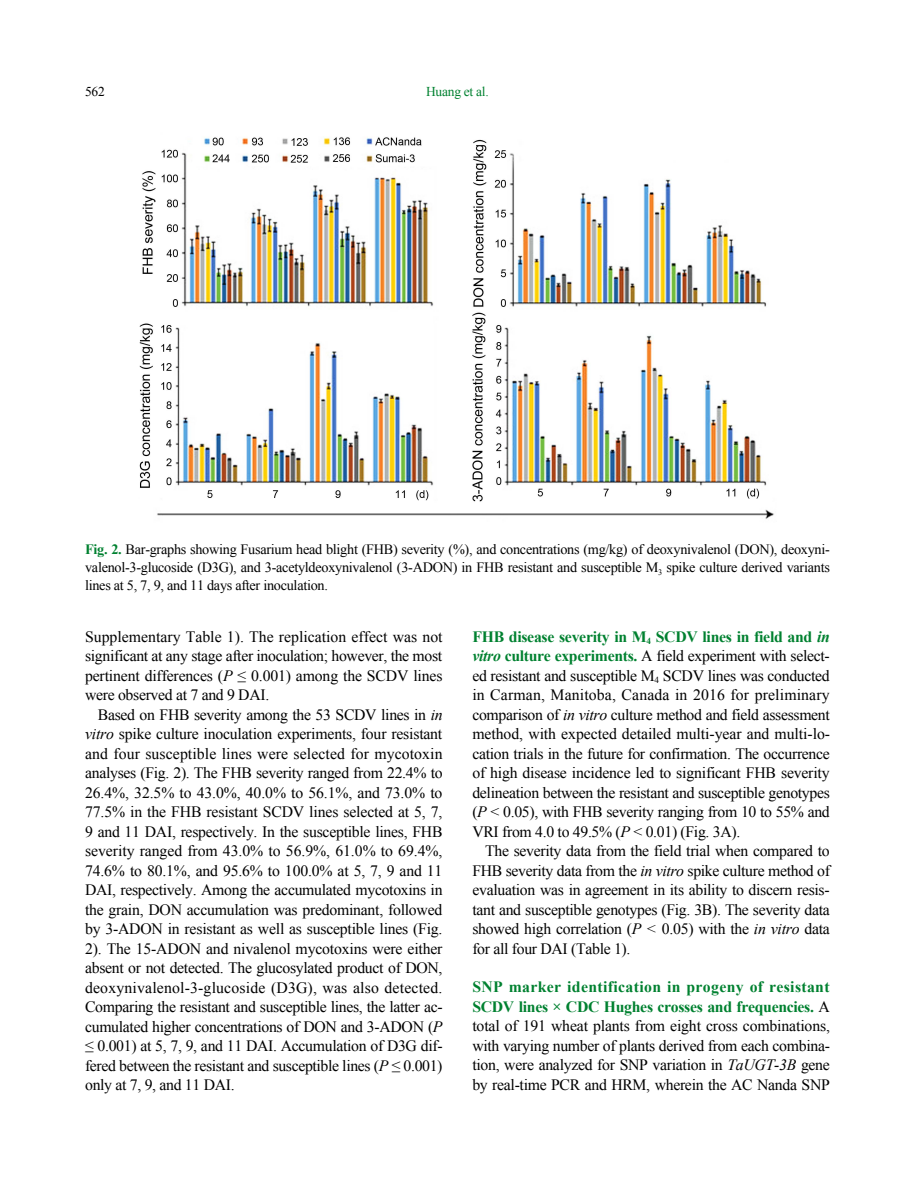
<style>
.page{position:relative;width:915px;height:1191px;background:#fff}
.page>*{position:absolute;margin:0;border:0;box-sizing:border-box;transform-origin:0 0}
.t1{font:15.75px/19.5px "Times New Roman";letter-spacing:-.02em;color:#000;text-align:justify}
.t2{font:14.25px/18px "Times New Roman";letter-spacing:-.02em;color:#000;text-align:justify}
.t3{font:13.5px "Times New Roman";letter-spacing:-.02em;color:#008130}
.t4{font:13.5px "Times New Roman";color:#000}
.s1{font-weight:700;color:#008130}
.s2{font-style:italic}
.s3{font-weight:700;font-style:italic;color:#008130}
</style>
<div class="page">
<img style="left:139px;top:137px;width:635px;height:382px">
<p class="t4" style="left:85px;top:83px;width:21px">562</p>
<p class="t3" style="left:426px;top:83px;width:64px">Huang et al.</p>
<p class="t2" style="left:85px;top:540px;width:746px"><span class="s1">Fig. 2.</span> Bar-graphs showing Fusarium head blight (FHB) severity (%), and concentrations (mg/kg) of deoxynivalenol (DON), deoxyni&shy;valenol-3-glucoside (D3G), and 3-acetyldeoxynivalenol (3-ADON) in FHB resistant and susceptible M<sub>3</sub> spike culture derived variants lines at 5, 7, 9, and 11 days after inoculation.</p>
<p class="t1" style="left:85px;top:626px;width:359px">Supplementary Table 1). The replication effect was not significant at any stage after inoculation; however, the most pertinent differences (<span class="s2">P</span> ≤ 0.001) among the SCDV lines were observed at 7 and 9 DAI.</p>
<p class="t1" style="left:85px;top:704px;width:359px;text-indent:13px">Based on FHB severity among the 53 SCDV lines in <span class="s2">in vitro</span> spike culture inoculation experiments, four resistant and four susceptible lines were selected for mycotoxin analyses (Fig. 2). The FHB severity ranged from 22.4% to 26.4%, 32.5% to 43.0%, 40.0% to 56.1%, and 73.0% to 77.5% in the FHB resistant SCDV lines selected at 5, 7, 9 and 11 DAI, respectively. In the susceptible lines, FHB severity ranged from 43.0% to 56.9%, 61.0% to 69.4%, 74.6% to 80.1%, and 95.6% to 100.0% at 5, 7, 9 and 11<br>DAI, respectively. Among the accumulated mycotoxins in the grain, DON accumulation was predominant, followed by 3-ADON in resistant as well as susceptible lines (Fig.<br>2). The 15-ADON and nivalenol mycotoxins were either absent or not detected. The glucosylated product of DON, deoxynivalenol-3-glucoside (D3G), was also detected.<br>Comparing the resistant and susceptible lines, the latter ac&shy;cumulated higher concentrations of DON and 3-ADON (<span class="s2">P </span>≤ 0.001) at 5, 7, 9, and 11 DAI. Accumulation of D3G dif&shy;fered between the resistant and susceptible lines (<span class="s2">P</span> ≤ 0.001) only at 7, 9, and 11 DAI.</p>
<p class="t1" style="left:472px;top:626px;width:359px"><span class="s1">FHB disease severity in M</span><sub>4</sub> <span class="s1">SCDV lines in field and</span> <span class="s3">in vitro</span> <span class="s1">culture experiments.</span> A field experiment with select&shy;ed resistant and susceptible M<sub>4</sub> SCDV lines was conducted in Carman, Manitoba, Canada in 2016 for preliminary comparison of <span class="s2">in vitro</span> culture method and field assessment method, with expected detailed multi-year and multi-lo&shy;cation trials in the future for confirmation. The occurrence of high disease incidence led to significant FHB severity delineation between the resistant and susceptible genotypes (<span class="s2">P</span> &lt; 0.05), with FHB severity ranging from 10 to 55% and VRI from 4.0 to 49.5% (<span class="s2">P</span> &lt; 0.01) (Fig. 3A).</p>
<p class="t1" style="left:472px;top:841px;width:359px;text-indent:13px">The severity data from the field trial when compared to FHB severity data from the <span class="s2">in vitro</span> spike culture method of evaluation was in agreement in its ability to discern resis&shy;tant and susceptible genotypes (Fig. 3B). The severity data showed high correlation (<span class="s2">P &lt;</span> 0.05) with the <span class="s2">in vitro</span> data for all four DAI (Table 1).</p>
<p class="t1" style="left:472px;top:977px;width:359px"><span class="s1">SNP marker identification in progeny of resistant SCDV lines × CDC Hughes crosses and frequencies.</span> A total of 191 wheat plants from eight cross combinations, with varying number of plants derived from each combina&shy;tion, were analyzed for SNP variation in <span class="s2">TaUGT-3B</span> gene by real-time PCR and HRM, wherein the AC Nanda SNP</p>
</div>
